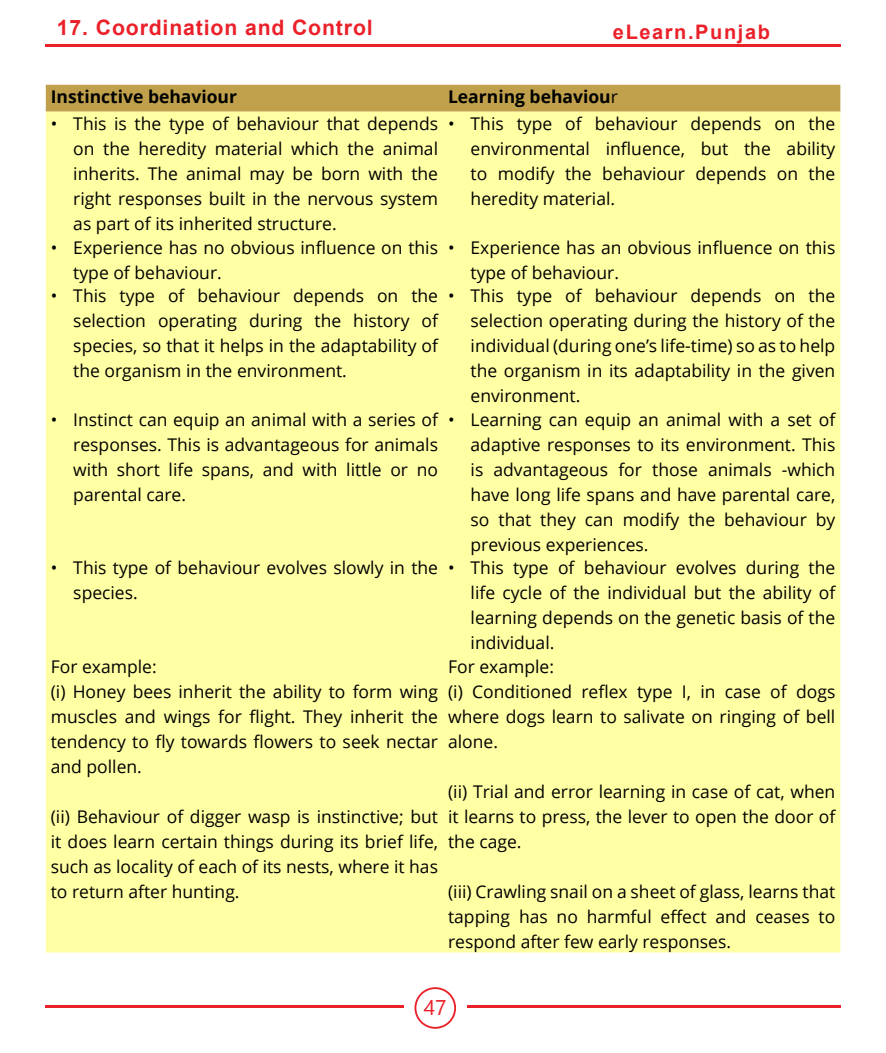
<style>
.page{position:relative;width:886px;height:1053px;background:#fff}
.page>*{position:absolute;margin:0;border:0;box-sizing:border-box;transform-origin:0 0}
.t1{font:700 21.25px "Arial";letter-spacing:.04em;color:#eb212a}
.t2{font:21.25px "Segoe UI";color:#eb212a}
.t3{font:700 20px "Arial";letter-spacing:.08em;color:#eb212a}
.t4{font:17.5px/25px "Open Sans";color:#000;text-align:justify}
.t5{font:700 17.5px "Open Sans";color:#000}
.s1{font-weight:400}
</style>
<div class="page">
<hr style="left:45px;top:1005px;width:359px;height:2px;background:#eb212a">
<hr style="left:467px;top:1005px;width:374px;height:2px;background:#eb212a">
<svg style="left:414px;top:987px;width:42px;height:41px"></svg>
<div style="left:416px;top:988px;width:38px;height:38px;background:#fff;border-radius:50%"></div>
<hr style="left:45px;top:45px;width:796px;height:2px;background:#eb212a">
<div style="left:46px;top:85px;width:794px;height:27px;background:#c0a04a"></div>
<div style="left:46px;top:112px;width:794px;height:840px;background:#ffffa4"></div>
<p class="t1" style="left:57px;top:12px;width:317px">17. Coordination and Control</p>
<p class="t3" style="left:613px;top:18px;width:159px">eLearn.Punjab</p>
<p class="t5" style="left:51px;top:84px;width:188px">Instinctive behaviour</p>
<p class="t5" style="left:448px;top:84px;width:171px">Learning behaviou<span class="s1">r</span></p>
<p class="t4" style="left:73px;top:111px;width:366px;text-indent:-23px">• This is the type of behaviour that depends on the heredity material which the animal inherits. The animal may be born with the right responses built in the nervous system as part of its inherited structure.</p>
<p class="t4" style="left:471px;top:111px;width:366px;text-indent:-23px">• This type of behaviour depends on the environmental influence, but the ability to modify the behaviour depends on the heredity material.</p>
<p class="t4" style="left:73px;top:234px;width:366px;text-indent:-23px">• Experience has no obvious influence on this type of behaviour.</p>
<p class="t4" style="left:471px;top:234px;width:366px;text-indent:-23px">• Experience has an obvious influence on this type of behaviour.</p>
<p class="t4" style="left:73px;top:283px;width:366px;text-indent:-23px">• This type of behaviour depends on the selection operating during the history of species, so that it helps in the adaptability of the organism in the environment.</p>
<p class="t4" style="left:471px;top:283px;width:366px;text-indent:-23px">• This type of behaviour depends on the selection operating during the history of the individual (during one’s life-time) so as to help the organism in its adaptability in the given environment.</p>
<p class="t4" style="left:73px;top:406px;width:366px;text-indent:-23px">• Instinct can equip an animal with a series of responses. This is advantageous for animals with short life spans, and with little or no parental care.</p>
<p class="t4" style="left:471px;top:406px;width:366px;text-indent:-23px">• Learning can equip an animal with a set of adaptive responses to its environment. This is advantageous for those animals -which have long life spans and have parental care, so that they can modify the behaviour by previous experiences.</p>
<p class="t4" style="left:73px;top:554px;width:366px;text-indent:-23px">• This type of behaviour evolves slowly in the species.</p>
<p class="t4" style="left:471px;top:554px;width:366px;text-indent:-23px">• This type of behaviour evolves during the life cycle of the individual but the ability of learning depends on the genetic basis of the individual.</p>
<p class="t4" style="left:51px;top:653px;width:389px;text-align:left">For example:<br>(i) Honey bees inherit the ability to form wing muscles and wings for flight. They inherit the tendency to fly towards flowers to seek nectar and pollen.</p>
<p class="t4" style="left:51px;top:803px;width:389px">(ii) Behaviour of digger wasp is instinctive; but it does learn certain things during its brief life, such as locality of each of its nests, where it has to return after hunting.</p>
<p class="t4" style="left:448px;top:653px;width:389px;text-align:left">For example:<br>(i) Conditioned reflex type I, in case of dogs where dogs learn to salivate on ringing of bell alone.</p>
<p class="t4" style="left:448px;top:778px;width:389px">(ii) Trial and error learning in case of cat, when it learns to press, the lever to open the door of the cage.</p>
<p class="t4" style="left:448px;top:878px;width:389px">(iii) Crawling snail on a sheet of glass, learns that tapping has no harmful effect and ceases to respond after few early responses.</p>
<p class="t2" style="left:424px;top:990px;width:24px">47</p>
</div>
